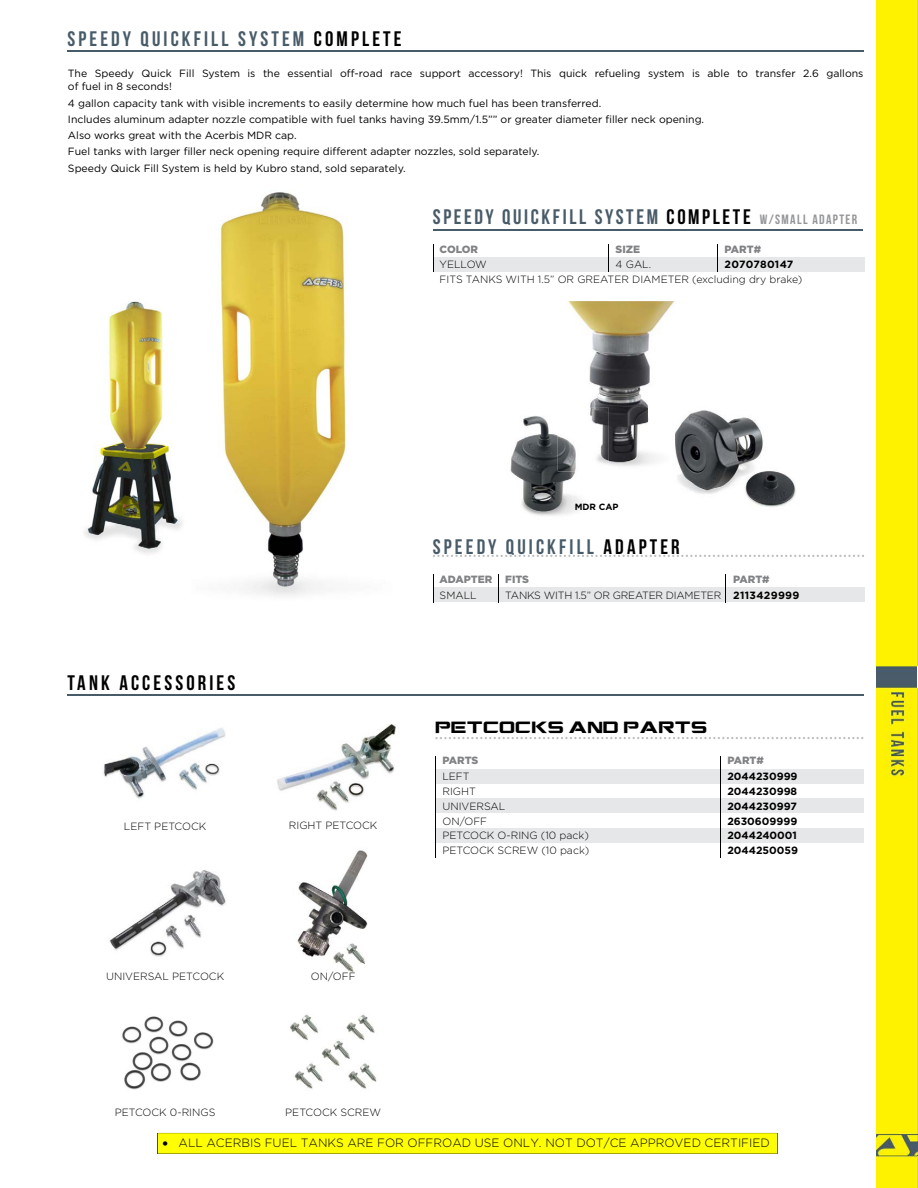
<style>
.page{position:relative;width:918px;height:1188px;background:#fff}
.page>*{position:absolute;margin:0;border:0;box-sizing:border-box;transform-origin:0 0}
.t1{font:21px "Bebas Neue";letter-spacing:.15em;color:#485b68}
.t2{font:21px "Bebas Neue";letter-spacing:.125em;color:#485b68}
.t3{font:21px "Bebas Neue";letter-spacing:.15em;color:#000}
.t4{font:16.5px "CGF Locust Resistance";letter-spacing:.025em;color:#000}
.t5{font:300 12px "Gotham";color:#000}
.t6{font:10.5px/16.2px "Gotham";color:#000}
.t7{font:300 10.5px "Gotham";color:#000}
.t8{font:700 10.5px "Gotham";color:#000}
.t9{font:900 10.5px "Gotham";color:#808285}
.t10{font:300 10.5px "Gotham";letter-spacing:-.02em;color:#000}
.t11{font:700 10.5px "Gotham";letter-spacing:.02em;color:#000}
.t12{font:700 9px "Gotham";color:#000}
.s1{color:#000}
.s2{font-size:13.5px;color:#939598}
.s3{font-weight:700}
</style>
<div class="page">
<img style="left:84px;top:301px;width:98px;height:253px">
<img style="left:675px;top:410px;width:121px;height:97px">
<img style="left:510px;top:416px;width:72px;height:100px">
<img style="left:568px;top:301px;width:107px;height:165px">
<img style="left:649px;top:394px;width:26px;height:72px">
<img style="left:558px;top:408px;width:51px;height:63px">
<img style="left:220px;top:190px;width:127px;height:406px">
<img style="left:103px;top:728px;width:123px;height:71px">
<img style="left:109px;top:870px;width:117px;height:87px">
<img style="left:277px;top:724px;width:119px;height:87px">
<img style="left:297px;top:850px;width:71px;height:122px">
<img style="left:122px;top:1016px;width:92px;height:74px">
<img style="left:290px;top:1014px;width:87px;height:75px">
<div style="left:433px;top:257px;width:431px;height:15px;background:#e6e7e8"></div>
<svg style="left:433px;top:244px;width:1px;height:28px"></svg>
<svg style="left:608px;top:244px;width:1px;height:28px"></svg>
<svg style="left:717px;top:244px;width:1px;height:28px"></svg>
<div style="left:433px;top:587px;width:431px;height:15px;background:#e6e7e8"></div>
<svg style="left:433px;top:574px;width:1px;height:28px"></svg>
<svg style="left:725px;top:574px;width:1px;height:28px"></svg>
<div style="left:436px;top:769px;width:428px;height:14px;background:#e6e7e8"></div>
<div style="left:436px;top:798px;width:428px;height:15px;background:#e6e7e8"></div>
<div style="left:436px;top:828px;width:428px;height:15px;background:#e6e7e8"></div>
<hr style="left:436px;top:756px;width:1px;height:102px;background:#000">
<hr style="left:720px;top:756px;width:1px;height:102px;background:#000">
<svg style="left:435px;top:737px;width:428px;height:2px"></svg>
<hr style="left:68px;top:50px;width:796px;height:2px;background:#485b68">
<hr style="left:68px;top:695px;width:796px;height:1px;background:#485b68">
<svg style="left:433px;top:555px;width:431px;height:2px"></svg>
<hr style="left:433px;top:229px;width:429px;height:2px;background:#485b68">
<div style="left:877px;top:0;width:41px;height:1188px;background:#c5c7c8"></div>
<hr style="left:877px;top:1134px;width:41px;height:1px;background:#485b68">
<hr style="left:877px;top:1155px;width:41px;height:1px;background:#485b68">
<div style="left:877px;top:666px;width:41px;height:21px;background:#fff"></div>
<div style="left:876px;top:0;width:41px;height:1188px;background:#fef200"></div>
<img style="left:157px;top:1132px;width:621px;height:22px">
<h1 class="t1" style="left:68px;top:27px;width:336px">SPEEDY QUICKFILL SYSTEM <span class="s1">COMPLETE</span></h1>
<p class="t6" style="left:68px;top:66px;width:797px;line-height:13.5px">The Speedy Quick Fill System is the essential off-road race support accessory! This quick refueling system is able to transfer 2.6 gallons of fuel in 8 seconds!</p>
<p class="t6" style="left:68px;top:95px;width:638px">4 gallon capacity tank with visible increments to easily determine how much fuel has been transferred.<br>Includes aluminum adapter nozzle compatible with fuel tanks having 39.5mm/1.5”” or greater diameter filler neck opening.<br>Also works great with the Acerbis MDR cap.<br>Fuel tanks with larger filler neck opening require different adapter nozzles, sold separately.<br>Speedy Quick Fill System is held by Kubro stand, sold separately.</p>
<h1 class="t2" style="left:433px;top:206px;width:426px">SPEEDY QUICKFILL SYSTEM <span class="s1">COMPLETE</span> <span class="s2">W/SMALL ADAPTER</span></h1>
<p class="t9" style="left:440px;top:243px;width:40px">COLOR</p>
<p class="t9" style="left:616px;top:243px;width:26px">SIZE</p>
<p class="t9" style="left:725px;top:243px;width:38px">PART#</p>
<p class="t7" style="left:440px;top:259px;width:49px">YELLOW</p>
<p class="t7" style="left:616px;top:259px;width:37px">4 GAL.</p>
<p class="t11" style="left:725px;top:259px;width:70px">2070780147</p>
<p class="t7" style="left:440px;top:274px;width:364px">FITS TANKS WITH 1.5” OR GREATER DIAMETER (excluding dry brake)</p>
<p class="t12" style="left:575px;top:502px;width:45px">MDR CAP</p>
<h1 class="t1" style="left:433px;top:536px;width:248px">SPEEDY QUICKFILL <span class="s1">ADAPTER</span></h1>
<h1 class="t3" style="left:68px;top:671px;width:169px">TANK ACCESSORIES</h1>
<p class="t7" style="left:124px;top:820px;width:84px">LEFT PETCOCK</p>
<p class="t7" style="left:289px;top:820px;width:90px">RIGHT PETCOCK</p>
<p class="t7" style="left:106px;top:971px;width:120px">UNIVERSAL PETCOCK</p>
<p class="t7" style="left:311px;top:970px;width:46px">ON/OFF</p>
<p class="t7" style="left:115px;top:1107px;width:102px">PETCOCK 0-RINGS</p>
<p class="t7" style="left:285px;top:1106px;width:97px">PETCOCK SCREW</p>
<p class="t9" style="left:440px;top:573px;width:91px">ADAPTER FITS</p>
<p class="t9" style="left:733px;top:573px;width:38px">PART#</p>
<p class="t7" style="left:440px;top:589px;width:39px">SMALL</p>
<p class="t10" style="left:505px;top:589px;width:296px">TANKS WITH 1.5” OR GREATER DIAMETER <span class="s3">2113429999</span></p>
<h2 class="t4" style="left:435px;top:721px;width:273px">PETCOCKS AND PARTS</h2>
<p class="t9" style="left:442px;top:754px;width:37px">PARTS</p>
<p class="t9" style="left:727px;top:754px;width:38px">PART#</p>
<p class="t7" style="left:442px;top:771px;width:29px">LEFT</p>
<p class="t8" style="left:727px;top:770px;width:72px">2044230999</p>
<p class="t7" style="left:442px;top:785px;width:35px">RIGHT</p>
<p class="t8" style="left:727px;top:785px;width:71px">2044230998</p>
<p class="t7" style="left:442px;top:800px;width:65px">UNIVERSAL</p>
<p class="t8" style="left:727px;top:800px;width:71px">2044230997</p>
<p class="t7" style="left:442px;top:815px;width:46px">ON/OFF</p>
<p class="t8" style="left:727px;top:815px;width:71px">2630609999</p>
<p class="t7" style="left:442px;top:830px;width:148px">PETCOCK O-RING (10 pack)</p>
<p class="t8" style="left:727px;top:830px;width:71px">2044240001</p>
<p class="t7" style="left:442px;top:845px;width:148px">PETCOCK SCREW (10 pack)</p>
<p class="t8" style="left:727px;top:844px;width:72px">2044250059</p>
<p class="t5" style="left:163px;top:1135px;width:609px">• ALL ACERBIS FUEL TANKS ARE FOR OFFROAD USE ONLY. NOT DOT/CE APPROVED CERTIFIED</p>
</div>
